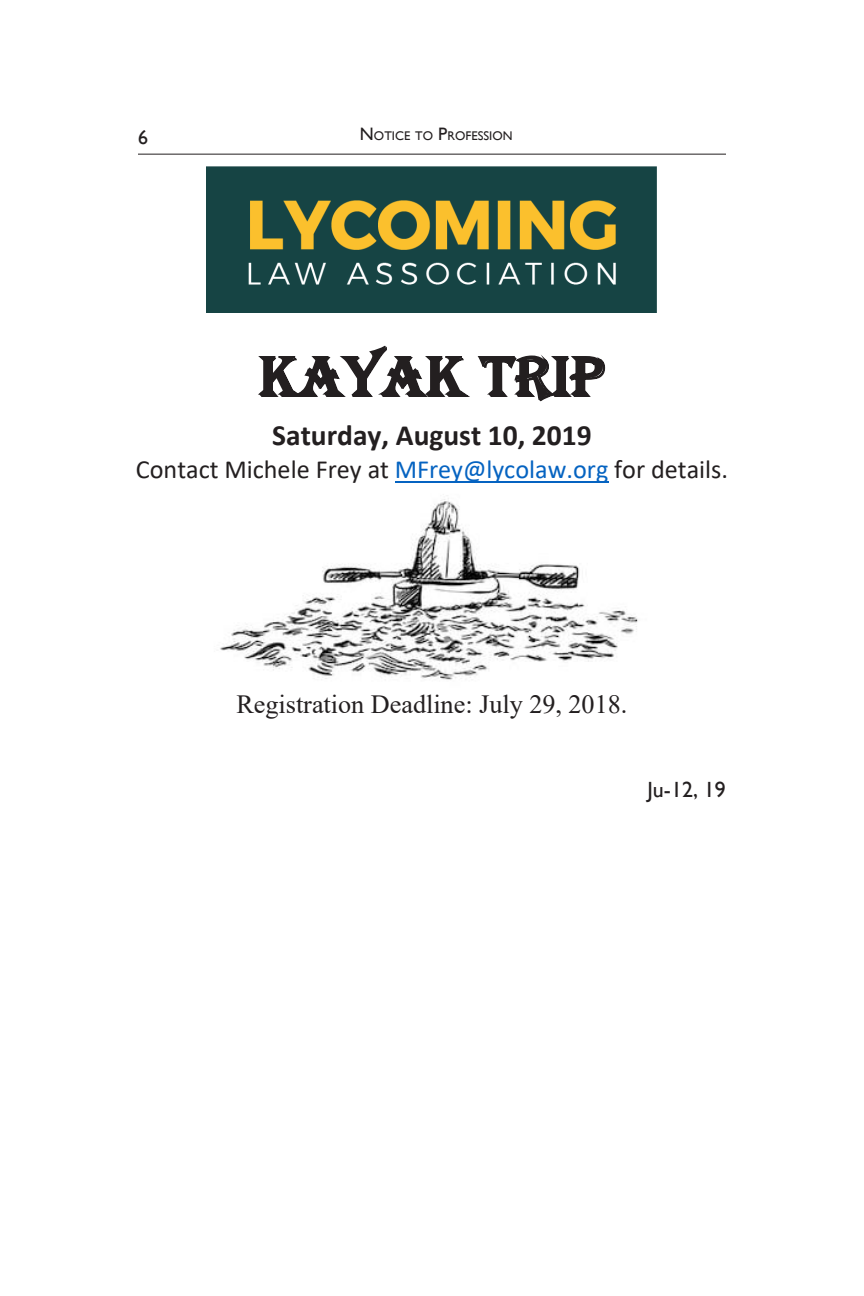
<style>
.page{position:relative;width:864px;height:1296px;background:#fff}
.page>*{position:absolute;margin:0;border:0;box-sizing:border-box;transform-origin:0 0}
.t1{font:58.8px "Algerian";color:#231f20}
.t2{font:700 29.4px "Calibri";color:#231f20}
.t3{font:26.2px "Calibri";color:#231f20}
.t4{font:26.2px "Times New Roman";color:#231f20}
.Bar_Body_Text{font:22px "Gill Sans";color:#231f20}
.t5{font:20px "Gill Sans";color:#231f20}
.t6{font:12.6px "Gill Sans";color:#231f20}
.s1{font-size:18px}
.s2{color:#0563c1}
</style>
<div class="page">
<hr style="left:138px;top:154px;width:588px;height:1px;background:#231f20">
<svg style="left:258px;top:345px;width:348px;height:57px"></svg>
<hr style="left:395px;top:481px;width:213px;height:1px;background:#0563c1">
<img style="left:207px;top:167px;width:450px;height:145px">
<img style="left:220px;top:498px;width:418px;height:182px">
<p class="t5" style="left:138px;top:125px;width:11px">6</p>
<p class="t6" style="left:360px;top:128px;width:154px"><span class="s1">N</span>OTICE TO <span class="s1">P</span>ROFESSION</p>
<p class="t1" style="left:259px;top:344px;width:347px">KAYAK TRIP</p>
<p class="t2" style="left:272px;top:415px;width:321px">Saturday, August 10, 2019</p>
<p class="t3" style="left:136px;top:451px;width:594px">Contact Michele Frey at <span class="s2">MFrey@lycolaw.org</span> for details.</p>
<p class="t4" style="left:236px;top:686px;width:393px">Registration Deadline: July 29, 2018.</p>
<p class="Bar_Body_Text" style="left:647px;top:777px;width:80px">Ju-12, 19</p>
</div>
